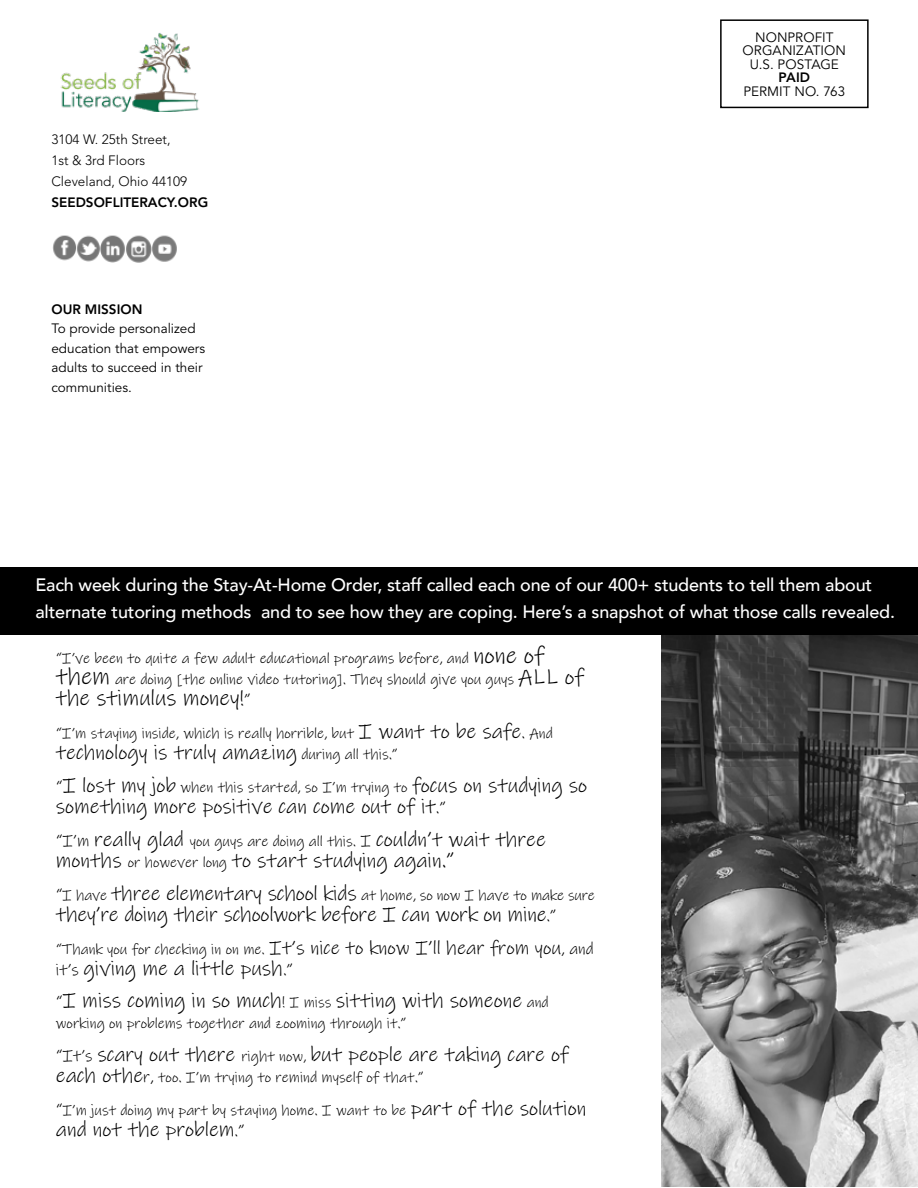
<style>
.page{position:relative;width:918px;height:1188px;background:#fff}
.page>*{position:absolute;margin:0;border:0;box-sizing:border-box;transform-origin:0 0}
.t1{font:22.5px "Ink Free";color:#000}
.t2{font:21px/32.8px "Ink Free";color:#000}
.t3{font:19.5px "Ink Free";color:#000}
.t4{font:500 18px/27px "Avenir";letter-spacing:-.01em;color:#fff}
.t5{font:15px/21px "Ink Free";color:#000}
.t6{font:13.5px/19.5px "Avenir LT Std";color:#000;text-align:center}
.t7{font:300 13.5px/21px "Avenir LT Std";color:#000}
.t8{font:800 13.5px "Avenir LT Std";color:#000}
.s1{font-size:24px}
.s2{font-size:22.5px}
.s3{font-size:16.5px}
.s4{font-size:21px}
.s5{font-size:15px}
</style>
<div class="page">
<div style="left:720px;top:19px;width:149px;height:89px;border:2px solid #000"></div>
<img style="left:60px;top:33px;width:139px;height:78px">
<img style="left:52px;top:235px;width:125px;height:28px">
<img style="left:661px;top:635px;width:257px;height:552px">
<div style="left:0;top:567px;width:918px;height:68px;background:#000"></div>
<p class="t7" style="left:51px;top:129px;width:137px">3104 W. 25th Street,<br>1st &amp; 3rd Floors<br>Cleveland, Ohio 44109</p>
<p class="t8" style="left:51px;top:194px;width:158px">SEEDSOFLITERACY.ORG</p>
<p class="t8" style="left:51px;top:301px;width:92px">OUR MISSION</p>
<p class="t6" style="left:51px;top:319px;width:155px;text-align:left">To provide personalized education that empowers adults to succeed in their communities.</p>
<p class="t6" style="left:743px;top:31px;width:105px;line-height:13.5px">NONPROFIT<br>ORGANIZATION<br>U.S. POSTAGE</p>
<p class="t8" style="left:779px;top:70px;width:33px">PAID</p>
<p class="t6" style="left:743px;top:82px;width:103px">PERMIT NO. 763</p>
<p class="t4" style="left:35px;top:571px;width:861px">Each week during the Stay-At-Home Order, staff called each one of our 400+ students to tell them about alternate tutoring methods and to see how they are coping. Here’s a snapshot of what those calls revealed.</p>
<p class="t5" style="left:56px;top:648px;width:530px">“I’ve been to quite a few adult educational programs before, and <span class="s1">none of them</span> are doing [the online video tutoring]. They should give you guys <span class="s2">ALL of</span></p>
<h1 class="t1" style="left:56px;top:685px;width:196px">the stimulus money!<span class="s3">”</span></h1>
<p class="t5" style="left:56px;top:723px;width:499px">“I’m staying inside, which is really horrible, but <span class="s4">I want to be safe</span><span class="s3">.</span> And</p>
<h2 class="t2" style="left:56px;top:737px;width:343px">technology is truly amazing <span class="s5">during all this.”</span></h2>
<p class="t5" style="left:56px;top:777px;width:533px"><span class="s3">“</span><span class="s4">I lost my job</span> when this started, so I’m trying to <span class="s4">focus on studying so</span></p>
<h2 class="t2" style="left:56px;top:790px;width:491px">something more positive can come out of it<span class="s3">.”<br>“I’m</span> really glad <span class="s5">you guys are doing all this.</span> <span class="s3">I</span> couldn’t wait three</h2>
<h2 class="t2" style="left:56px;top:844px;width:400px">months <span class="s5">or however long</span> to start studying again.”</h2>
<p class="t5" style="left:56px;top:885px;width:540px"><span class="s3">“</span>I have <span class="s4">three elementary school kids</span> at home, so now I have to make sure</p>
<h2 class="t2" style="left:56px;top:898px;width:502px">they’re doing their schoolwork before I can work on mine<span class="s3">.”</span></h2>
<h3 class="t3" style="left:56px;top:936px;width:539px"><span class="s5">“Thank you for checking in on me.</span> It’s nice to know I’ll hear from you<span class="s3">, and</span></h3>
<h2 class="t2" style="left:56px;top:952px;width:494px"><span class="s3">it’s</span> giving me a little push<span class="s3">.”<br>“</span>I miss coming in so much<span class="s3">!</span> <span class="s5">I miss</span> sitting with someone <span class="s5">and</span></h2>
<p class="t5" style="left:56px;top:1014px;width:352px">working on problems together and zooming through it.”</p>
<h2 class="t2" style="left:56px;top:1039px;width:514px"><span class="s3">“It’s</span> scary out there <span class="s5">right now,</span> but people are taking care of</h2>
<p class="t5" style="left:56px;top:1062px;width:532px;line-height:32.8px"><span class="s4">each othe</span><span class="s3">r,</span> too. I’m trying to remind myself of that.”<br><span class="s3">“</span>I’m just doing my part by staying home. I want to be <span class="s4">part of the solution</span></p>
<h2 class="t2" style="left:56px;top:1114px;width:190px">and not the problem<span class="s3">.”</span></h2>
</div>
